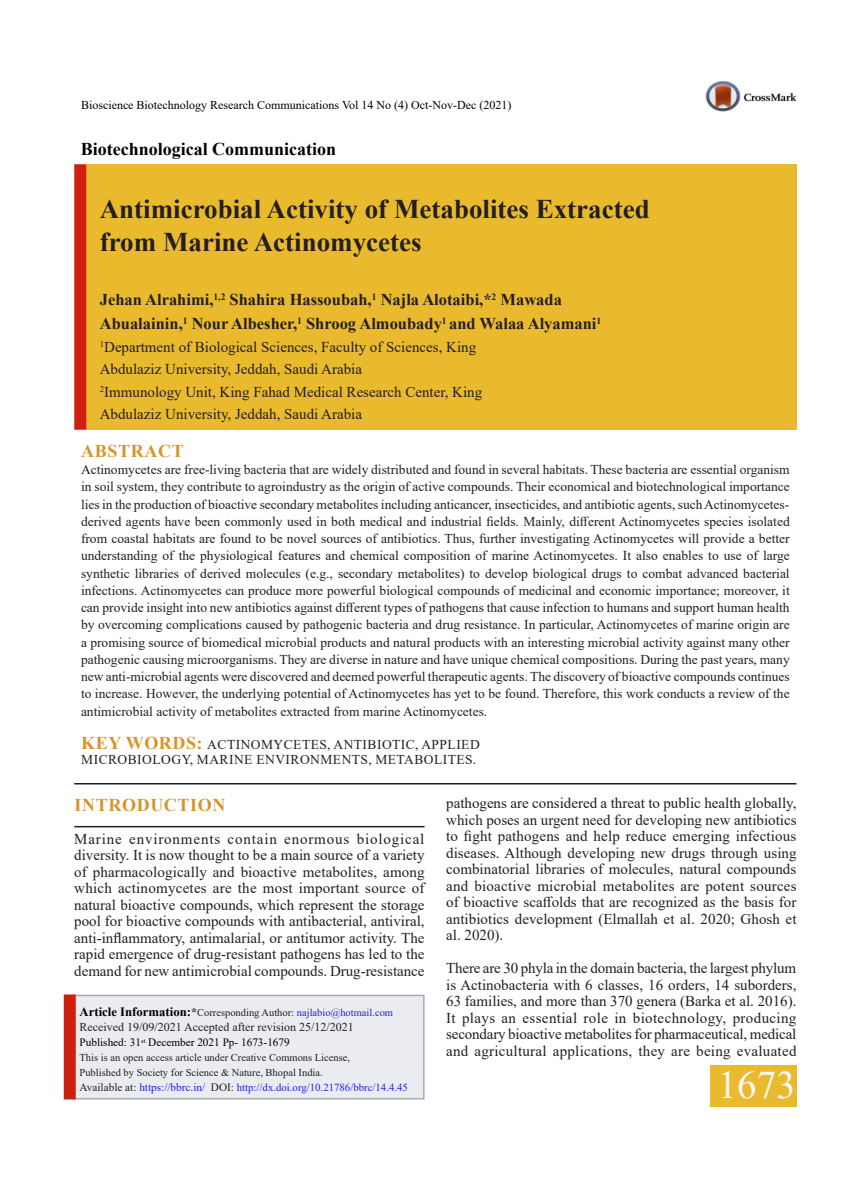
<style>
.page{position:relative;width:864px;height:1188px;background:#fff}
.page>*{position:absolute;margin:0;border:0;box-sizing:border-box;transform-origin:0 0}
.Body_text{font:39px "Times New Roman";color:#f6f6f7}
.Body_text-2{font:700 27px/33px "Times New Roman";color:#231f20}
.Body_text-3{font:700 18px "Times New Roman";color:#000}
.Body_text-4{font:700 18px "Times New Roman";letter-spacing:.035em;color:#d69429}
.Body_text-5{font:700 16.5px/24px "Times New Roman";color:#231f20}
.Body_text-6{font:15px/16.5px "Times New Roman";color:#231f20;text-align:justify}
.Body_text-7{font:13.5px/17.2px "Times New Roman";letter-spacing:.035em;color:#231f20;text-align:justify}
.Body_text-8{font:12px "Times New Roman";color:#000}
.Body_text-9{font:12px "Times New Roman";color:#231f20}
.Body_text-10{font:11.25px "Times New Roman";color:#000}
.Body_text-11{font:10.8px "Times New Roman";color:#2321e8}
.Body_text-12{font:10.5px/15px "Times New Roman";color:#231f20}
.s1{font-weight:700;font-size:18px;color:#d69429}
.s2{font-weight:700;font-size:12.75px;color:#000}
.s3{font-weight:700;font-size:12px}
.s4{color:#2321e8}
.s5{font-size:11.25px;color:#231f20}
.s6{font-size:11.25px}
</style>
<div class="page">
<hr style="left:74px;top:783px;width:722px;height:1px;background:#231f20">
<hr style="left:74px;top:826px;width:351px;height:1px;background:#231f20">
<div style="left:710px;top:1066px;width:86px;height:41px;background:#eaba2e"></div>
<img style="left:705px;top:81px;width:91px;height:31px">
<div style="left:73px;top:995px;width:350px;height:104px;background:#eaecf2"></div>
<hr style="left:423px;top:995px;width:2px;height:103px;background:#a8aaad">
<hr style="left:73px;top:995px;width:350px;height:1px;background:#a8aaad">
<hr style="left:73px;top:1098px;width:352px;height:1px;background:#a8aaad">
<div style="left:64px;top:994px;width:12px;height:105px;background:#ce1f10"></div>
<div style="left:86px;top:164px;width:710px;height:265px;background:#eaba2e"></div>
<div style="left:74px;top:164px;width:12px;height:266px;background:#ce1f10"></div>
<p class="Body_text-8" style="left:81px;top:96px;width:432px">Bioscience Biotechnology Research Communications Vol 14 No (4) Oct-Nov-Dec (2021)</p>
<p class="Body_text-3" style="left:81px;top:136px;width:257px">Biotechnological Communication</p>
<p class="Body_text-2" style="left:100px;top:192px;width:551px">Antimicrobial Activity of Metabolites Extracted from Marine Actinomycetes</p>
<p class="Body_text-5" style="left:100px;top:287px;width:503px">Jehan Alrahimi,<sup>1,2</sup> Shahira Hassoubah,<sup>1</sup> Najla Alotaibi,*<sup>2</sup> Mawada<br>Abualainin,<sup>1</sup> Nour Albesher,<sup>1</sup> Shroog Almoubady<sup>1</sup> and Walaa Alyamani<sup>1</sup></p>
<p class="Body_text-6" style="left:100px;top:338px;width:378px"><sup>1</sup>Department of Biological Sciences, Faculty of Sciences, King</p>
<p class="Body_text-6" style="left:100px;top:360px;width:264px">Abdulaziz University, Jeddah, Saudi Arabia</p>
<p class="Body_text-6" style="left:100px;top:383px;width:384px"><sup>2</sup>Immunology Unit, King Fahad Medical Research Center, King</p>
<p class="Body_text-6" style="left:100px;top:405px;width:264px">Abdulaziz University, Jeddah, Saudi Arabia</p>
<p class="Body_text-4" style="left:81px;top:438px;width:104px">ABSTRACT</p>
<p class="Body_text-7" style="left:81px;top:461px;width:710px">Actinomycetes are free-living bacteria that are widely distributed and found in several habitats. These bacteria are essential organism in soil system, they contribute to agroindustry as the origin of active compounds. Their economical and biotechnological importance lies in the production of bioactive secondary metabolites including anticancer, insecticides, and antibiotic agents, such Actinomycetes&shy;derived agents have been commonly used in both medical and industrial fields. Mainly, different Actinomycetes species isolated from coastal habitats are found to be novel sources of antibiotics. Thus, further investigating Actinomycetes will provide a better understanding of the physiological features and chemical composition of marine Actinomycetes. It also enables to use of large synthetic libraries of derived molecules (e.g., secondary metabolites) to develop biological drugs to combat advanced bacterial infections. Actinomycetes can produce more powerful biological compounds of medicinal and economic importance; moreover, it can provide insight into new antibiotics against different types of pathogens that cause infection to humans and support human health by overcoming complications caused by pathogenic bacteria and drug resistance. In particular, Actinomycetes of marine origin are a promising source of biomedical microbial products and natural products with an interesting microbial activity against many other pathogenic causing microorganisms. They are diverse in nature and have unique chemical compositions. During the past years, many new anti-microbial agents were discovered and deemed powerful therapeutic agents. The discovery of bioactive compounds continues to increase. However, the underlying potential of Actinomycetes has yet to be found. Therefore, this work conducts a review of the antimicrobial activity of metabolites extracted from marine Actinomycetes.</p>
<p class="Body_text-7" style="left:81px;top:735px;width:400px"><span class="s1">KEY WORDS:</span> Actinomycetes, Antibiotic, Applied</p>
<p class="Body_text-7" style="left:81px;top:750px;width:397px">Microbiology, Marine Environments, Metabolites.</p>
<p class="Body_text-4" style="left:75px;top:792px;width:152px">INTRODUCTION</p>
<p class="Body_text-6" style="left:74px;top:830px;width:352px">Marine environments contain enormous biological diversity. It is now thought to be a main source of a variety of pharmacologically and bioactive metabolites, among which actinomycetes are the most important source of natural bioactive compounds, which represent the storage pool for bioactive compounds with antibacterial, antiviral, anti-inflammatory, antimalarial, or antitumor activity. The rapid emergence of drug-resistant pathogens has led to the demand for new antimicrobial compounds. Drug-resistance</p>
<p class="Body_text-6" style="left:446px;top:795px;width:352px">pathogens are considered a threat to public health globally, which poses an urgent need for developing new antibiotics to fight pathogens and help reduce emerging infectious diseases. Although developing new drugs through using combinatorial libraries of molecules, natural compounds and bioactive microbial metabolites are potent sources of bioactive scaffolds that are recognized as the basis for antibiotics development (Elmallah et al. 2020; Ghosh et al. 2020).</p>
<p class="Body_text-6" style="left:446px;top:960px;width:352px">There are 30 phyla in the domain bacteria, the largest phylum is Actinobacteria with 6 classes, 16 orders, 14 suborders, 63 families, and more than 370 genera (Barka et al. 2016).<br>It plays an essential role in biotechnology, producing secondary bioactive metabolites for pharmaceutical, medical and agricultural applications, they are being evaluated</p>
<p class="Body_text-12" style="left:80px;top:1005px;width:315px"><span class="s2">Article Information:</span><span class="s3">*</span>Corresponding Author: <span class="s4">najlabio@hotmail.com</span></p>
<p class="Body_text-9" style="left:80px;top:1019px;width:276px">Received 19/09/2021 Accepted after revision 25/12/2021</p>
<p class="Body_text-10" style="left:80px;top:1035px;width:212px">Published: 31<sup>st</sup> December 2021 Pp- 1673-1679</p>
<p class="Body_text-12" style="left:80px;top:1050px;width:272px">This is an open access article under Creative Commons License,<br>Published by Society for Science &amp; Nature, Bhopal India.</p>
<p class="Body_text-11" style="left:80px;top:1080px;width:330px"><span class="s5">Available at:</span> <span class="s6">https://bbrc.in/</span> <span class="s5">DOI:</span> http://dx.doi.org/10.21786/bbrc/14.4.45</p>
<p class="Body_text" style="left:718px;top:1057px;width:79px">1673</p>
</div>
